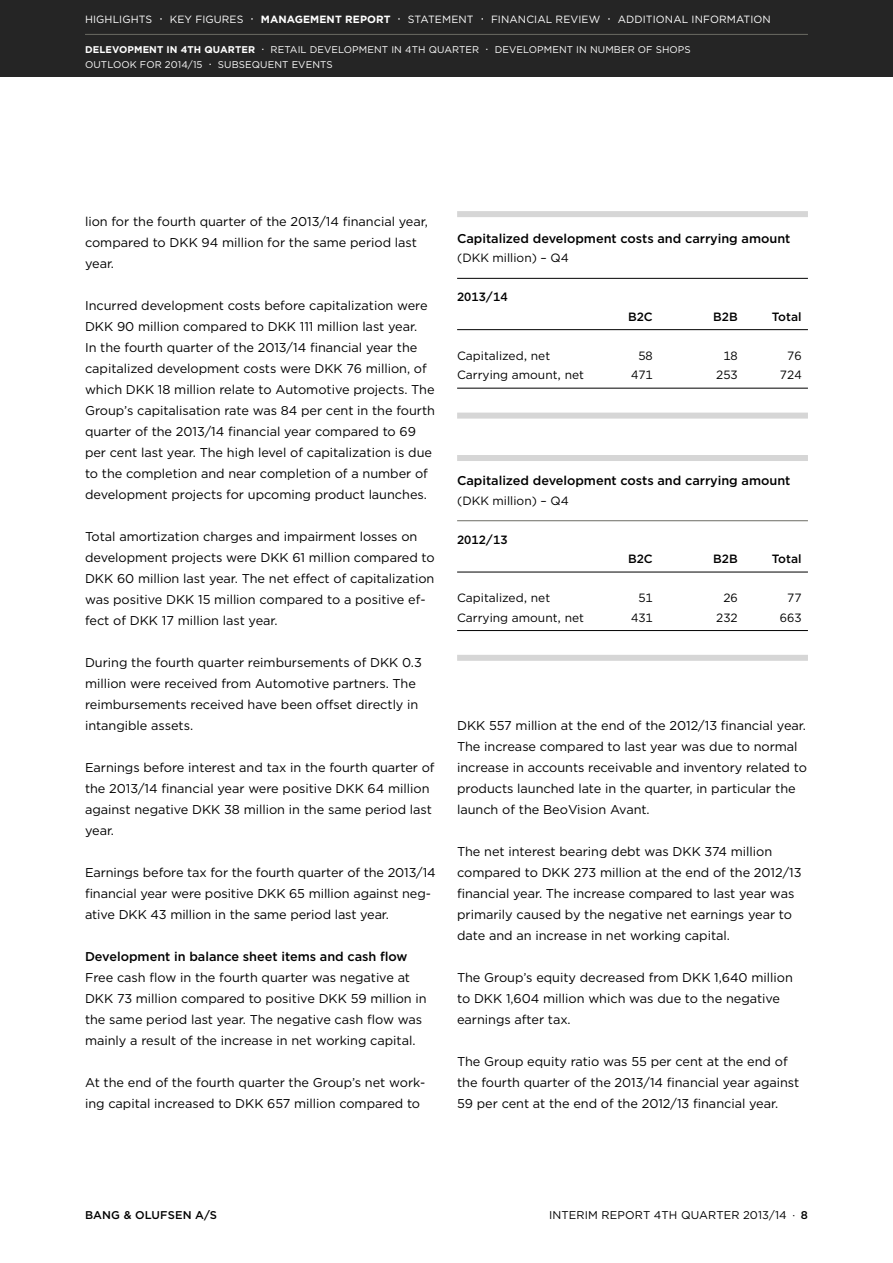
<style>
.page{position:relative;width:893px;height:1263px;background:#fff}
.page>*{position:absolute;margin:0;border:0;box-sizing:border-box;transform-origin:0 0}
.t1{font:12.75px/21px "Gotham";letter-spacing:-.005em;color:#000}
.t2{font:500 12.75px "Gotham";letter-spacing:-.005em;color:#000}
.t3{font:12px "Gotham";color:#000}
.t4{font:500 12px "Gotham";color:#000}
.t5{font:11.25px "Gotham";letter-spacing:.01em;color:#000}
.t6{font:500 11.25px "Gotham";letter-spacing:.01em;color:#000}
.t7{font:10.5px "Gotham";letter-spacing:.01em;color:#fff}
.t8{font:9.75px "Gotham";letter-spacing:.01em;color:#fff}
.t9{font:700 9.75px "Gotham";letter-spacing:.01em;color:#fff}
.s1{font-size:13.5px}
.s2{font-weight:700}
.s3{font-weight:400;font-size:12px}
.s4{font-weight:400}
.s5{font-size:12px}
.s6{font-weight:500}
</style>
<div class="page">
<hr style="left:457px;top:278px;width:351px;height:1px;background:#000">
<div style="left:457px;top:211px;width:351px;height:6px;background:#d6d6d6"></div>
<div style="left:457px;top:413px;width:351px;height:6px;background:#d6d6d6"></div>
<hr style="left:457px;top:329px;width:351px;height:1px;background:#000">
<hr style="left:457px;top:388px;width:351px;height:1px;background:#000">
<hr style="left:457px;top:520px;width:351px;height:1px;background:#6b6b63">
<div style="left:457px;top:455px;width:351px;height:6px;background:#d6d6d6"></div>
<div style="left:457px;top:655px;width:351px;height:6px;background:#d6d6d6"></div>
<hr style="left:457px;top:572px;width:351px;height:1px;background:#000">
<hr style="left:457px;top:630px;width:351px;height:1px;background:#000">
<div style="left:0;top:0;width:893px;height:77px;background:#252525"></div>
<hr style="left:85px;top:34px;width:723px;height:1px;background:#6b6b63">
<p class="t7" style="left:85px;top:13px;width:421px">h IGHLIGHTS <span class="s1">·</span> key figures <span class="s1">·</span> <span class="s2">MANAGEMENT REPORT</span> <span class="s1">·</span> statement <span class="s1">·</span> financia</p>
<p class="t7" style="left:546px;top:13px;width:15px">l review</p>
<p class="t7" style="left:607px;top:13px;width:19px"><span class="s1">·</span> additiona</p>
<p class="t7" style="left:682px;top:13px;width:34px">l in formation</p>
<p class="t9" style="left:85px;top:43px;width:223px">DELEVOPMENT I N 4TH QUARTER <span class="s3">·</span> <span class="s4">RETAILdeve</span></p>
<p class="t8" style="left:338px;top:43px;width:28px">lopmentin</p>
<p class="t8" style="left:405px;top:43px;width:14px">4thq</p>
<p class="t8" style="left:437px;top:43px;width:12px">uarter</p>
<p class="t8" style="left:485px;top:43px;width:17px"><span class="s5">·</span> deve</p>
<p class="t8" style="left:523px;top:43px;width:28px">lopmentinn</p>
<p class="t8" style="left:598px;top:43px;width:16px">umbero</p>
<p class="t8" style="left:646px;top:43px;width:46px">f shops</p>
<p class="t8" style="left:85px;top:58px;width:35px">Outlook</p>
<p class="t8" style="left:140px;top:58px;width:13px">for</p>
<p class="t8" style="left:165px;top:58px;width:89px">2014/15 <span class="s5">·</span> SU BSEQUEN</p>
<p class="t8" style="left:282px;top:58px;width:52px">T EVENTS</p>
<p class="t1" style="left:85px;top:211px;width:344px">lion for the fourth quarter of the 2013/14 financial year, compared to DKK 94 million for the same period last year.</p>
<p class="t1" style="left:85px;top:295px;width:351px">Incurred development costs before capitalization were DKK 90 million compared to DKK 111 million last year.<br>In the fourth quarter of the 2013/14 financial year the capitalized development costs were DKK 76 million, of which DKK 18 million relate to Automotive projects. The Group’s capitalisation rate was 84 per cent in the fourth quarter of the 2013/14 financial year compared to 69 per cent last year. The high level of capitalization is due to the completion and near completion of a number of development projects for upcoming product launches.</p>
<p class="t1" style="left:85px;top:526px;width:351px">Total amortization charges and impairment losses on development projects were DKK 61 million compared to DKK 60 million last year. The net effect of capitalization was positive DKK 15 million compared to a positive ef&shy;fect of DKK 17 million last year.</p>
<p class="t1" style="left:85px;top:652px;width:338px">During the fourth quarter reimbursements of DKK 0.3 million were received from Automotive partners. The reimbursements received have been offset directly in intangible assets.</p>
<p class="t1" style="left:85px;top:757px;width:351px">Earnings before interest and tax in the fourth quarter of the 2013/14 financial year were positive DKK 64 million against negative DKK 38 million in the same period last year.</p>
<p class="t1" style="left:85px;top:862px;width:352px">Earnings before tax for the fourth quarter of the 2013/14 financial year were positive DKK 65 million against neg&shy;ative DKK 43 million in the same period last year.</p>
<p class="t2" style="left:85px;top:948px;width:324px">Development in balance sheet items and cash flow</p>
<p class="t1" style="left:85px;top:967px;width:343px">Free cash flow in the fourth quarter was negative at DKK 73 million compared to positive DKK 59 million in the same period last year. The negative cash flow was mainly a result of the increase in net working capital.</p>
<p class="t1" style="left:85px;top:1072px;width:342px">At the end of the fourth quarter the Group’s net work&shy;ing capital increased to DKK 657 million compared to</p>
<p class="t2" style="left:457px;top:230px;width:335px">Capitalized development costs and carrying amount</p>
<p class="t3" style="left:457px;top:250px;width:113px">(DKK million) – Q4</p>
<p class="t4" style="left:457px;top:289px;width:52px">2013/14</p>
<p class="t4" style="left:628px;top:309px;width:26px">B2C</p>
<p class="t4" style="left:713px;top:309px;width:26px">B2B</p>
<p class="t4" style="left:772px;top:309px;width:31px">Total</p>
<p class="t3" style="left:457px;top:348px;width:95px">Capitalized, net</p>
<p class="t3" style="left:638px;top:348px;width:16px">58</p>
<p class="t3" style="left:723px;top:348px;width:16px">18</p>
<p class="t3" style="left:787px;top:348px;width:16px">76</p>
<p class="t3" style="left:457px;top:367px;width:129px">Carrying amount, net</p>
<p class="t3" style="left:631px;top:367px;width:23px">471</p>
<p class="t3" style="left:716px;top:367px;width:23px">253</p>
<p class="t3" style="left:780px;top:367px;width:23px">724</p>
<p class="t2" style="left:457px;top:472px;width:335px">Capitalized development costs and carrying amount</p>
<p class="t3" style="left:457px;top:493px;width:113px">(DKK million) – Q4</p>
<p class="t4" style="left:457px;top:532px;width:52px">2012/13</p>
<p class="t4" style="left:628px;top:551px;width:26px">B2C</p>
<p class="t4" style="left:713px;top:551px;width:26px">B2B</p>
<p class="t4" style="left:772px;top:551px;width:31px">Total</p>
<p class="t3" style="left:457px;top:590px;width:95px">Capitalized, net</p>
<p class="t3" style="left:638px;top:590px;width:16px">51</p>
<p class="t3" style="left:723px;top:590px;width:16px">26</p>
<p class="t3" style="left:787px;top:590px;width:16px">77</p>
<p class="t3" style="left:457px;top:610px;width:129px">Carrying amount, net</p>
<p class="t3" style="left:631px;top:610px;width:23px">431</p>
<p class="t3" style="left:716px;top:610px;width:23px">232</p>
<p class="t3" style="left:780px;top:610px;width:23px">663</p>
<p class="t1" style="left:457px;top:715px;width:351px">DKK 557 million at the end of the 2012/13 financial year.<br>The increase compared to last year was due to normal increase in accounts receivable and inventory related to products launched late in the quarter, in particular the launch of the BeoVision Avant.</p>
<p class="t1" style="left:457px;top:841px;width:346px">The net interest bearing debt was DKK 374 million compared to DKK 273 million at the end of the 2012/13 financial year. The increase compared to last year was primarily caused by the negative net earnings year to date and an increase in net working capital.</p>
<p class="t1" style="left:457px;top:967px;width:337px">The Group’s equity decreased from DKK 1,640 million to DKK 1,604 million which was due to the negative earnings after tax.</p>
<p class="t1" style="left:457px;top:1051px;width:344px">The Group equity ratio was 55 per cent at the end of the fourth quarter of the 2013/14 financial year against<br>59 per cent at the end of the 2012/13 financial year.</p>
<p class="t6" style="left:85px;top:1208px;width:130px">Bang &amp; Olufsen A/S</p>
<p class="t5" style="left:549px;top:1208px;width:260px">interim report 4th quarter 2013/14 · <span class="s6">8</span></p>
</div>
